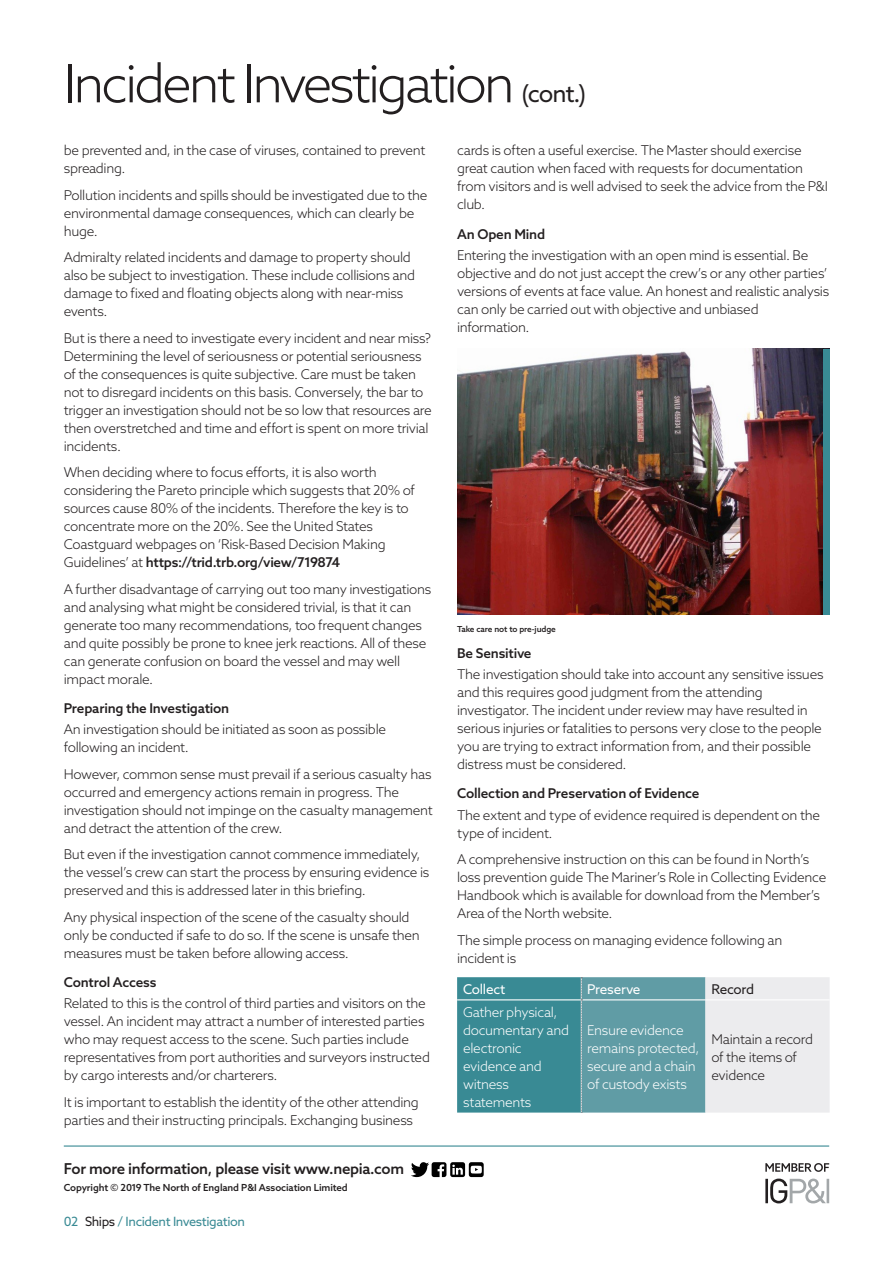
<style>
.page{position:relative;width:893px;height:1263px;background:#fff}
.page>*{position:absolute;margin:0;border:0;box-sizing:border-box;transform-origin:0 0}
.NORTH_-_Title{font:300 52.5px "Azo Sans";letter-spacing:-.06em;color:#231f20}
.NORTH_-_Footer{font:500 15px "Azo Sans";letter-spacing:-.02em;color:#231f20}
.NORTH_-_Body_2{font:300 13.5px/18px "Azo Sans";letter-spacing:-.025em;color:#231f20}
.NORTH_-_Body_2-2{font:300 13.5px/18px "Azo Sans";letter-spacing:-.025em;color:#fff}
.NORTH_-_Sub_Sub_Head{font:500 13.5px "Azo Sans";letter-spacing:-.015em;color:#231f20}
.NORTH_-_Body_2-3{font:13.5px "Azo Sans";letter-spacing:-.02em;color:#fff}
.NORTH_-_Body_2-4{font:13.5px "Azo Sans";letter-spacing:-.025em;color:#231f20}
.NORTH_-_Navigation{font:12.75px "Azo Sans";letter-spacing:-.03em;color:#398a94}
.NORTH_-_Footer-2{font:500 9.75px "Azo Sans";letter-spacing:-.01em;color:#231f20}
.NORTH_-_Copyright{font:500 8.25px "Azo Sans";letter-spacing:-.01em;color:#231f20}
.s1{font-weight:400;font-size:24px}
.s2{font-weight:500}
.s3{color:#231f20}
</style>
<div class="page">
<svg style="left:457px;top:977px;width:373px;height:136px;background:#83b2b8"></svg>
<hr style="left:64px;top:1145px;width:765px;height:1px;background:#398a94">
<svg style="left:411px;top:1162px;width:73px;height:15px"></svg>
<svg style="left:765px;top:1178px;width:64px;height:25px"></svg>
<svg style="left:765px;top:1163px;width:64px;height:9px"></svg>
<img style="left:457px;top:349px;width:366px;height:265px">
<div style="left:823px;top:349px;width:6px;height:265px;background:#398a94"></div>
<p class="NORTH_-_Title" style="left:64px;top:49px;width:524px">Incident Investigation <span class="s1">(cont.)</span></p>
<p class="NORTH_-_Body_2" style="left:64px;top:141px;width:363px">be prevented and, in the case of viruses, contained to prevent spreading.</p>
<p class="NORTH_-_Body_2" style="left:64px;top:186px;width:365px">Pollution incidents and spills should be investigated due to the environmental damage consequences, which can clearly be huge.</p>
<p class="NORTH_-_Body_2" style="left:64px;top:248px;width:353px">Admiralty related incidents and damage to property should also be subject to investigation. These include collisions and damage to fixed and floating objects along with near-miss events.</p>
<p class="NORTH_-_Body_2" style="left:64px;top:329px;width:370px">But is there a need to investigate every incident and near miss?<br>Determining the level of seriousness or potential seriousness of the consequences is quite subjective. Care must be taken not to disregard incidents on this basis. Conversely, the bar to trigger an investigation should not be so low that resources are then overstretched and time and effort is spent on more trivial incidents.</p>
<p class="NORTH_-_Body_2" style="left:64px;top:463px;width:353px">When deciding where to focus efforts, it is also worth considering the Pareto principle which suggests that 20% of sources cause 80% of the incidents. Therefore the key is to concentrate more on the 20%. See the United States Coastguard webpages on ‘Risk-Based Decision Making Guidelines’ at <span class="s2">https://trid.trb.org/view/719874</span></p>
<p class="NORTH_-_Body_2" style="left:64px;top:580px;width:369px">A further disadvantage of carrying out too many investigations and analysing what might be considered trivial, is that it can generate too many recommendations, too frequent changes and quite possibly be prone to knee jerk reactions. All of these can generate confusion on board the vessel and may well impact morale.</p>
<p class="NORTH_-_Sub_Sub_Head" style="left:64px;top:699px;width:167px">Preparing the Investigation</p>
<p class="NORTH_-_Body_2" style="left:64px;top:720px;width:324px">An investigation should be initiated as soon as possible following an incident.</p>
<p class="NORTH_-_Body_2" style="left:64px;top:765px;width:370px">However, common sense must prevail if a serious casualty has occurred and emergency actions remain in progress. The investigation should not impinge on the casualty management and detract the attention of the crew.</p>
<p class="NORTH_-_Body_2" style="left:64px;top:845px;width:367px">But even if the investigation cannot commence immediately, the vessel’s crew can start the process by ensuring evidence is preserved and this is addressed later in this briefing.</p>
<p class="NORTH_-_Body_2" style="left:64px;top:908px;width:357px">Any physical inspection of the scene of the casualty should only be conducted if safe to do so. If the scene is unsafe then measures must be taken before allowing access.</p>
<p class="NORTH_-_Sub_Sub_Head" style="left:64px;top:973px;width:94px">Control Access</p>
<p class="NORTH_-_Body_2" style="left:64px;top:994px;width:368px">Related to this is the control of third parties and visitors on the vessel. An incident may attract a number of interested parties who may request access to the scene. Such parties include representatives from port authorities and surveyors instructed by cargo interests and/or charterers.</p>
<p class="NORTH_-_Body_2" style="left:64px;top:1093px;width:357px">It is important to establish the identity of the other attending parties and their instructing principals. Exchanging business</p>
<p class="NORTH_-_Footer" style="left:64px;top:1159px;width:342px">For more information, please visit www.nepia.com</p>
<p class="NORTH_-_Footer-2" style="left:64px;top:1181px;width:286px">Copyright © 2019 The North of England P&amp;I Association Limited</p>
<p class="NORTH_-_Navigation" style="left:64px;top:1213px;width:183px">02 <span class="s3">Ships</span> / Incident Investigation</p>
<p class="NORTH_-_Body_2" style="left:457px;top:141px;width:372px">cards is often a useful exercise. The Master should exercise great caution when faced with requests for documentation from visitors and is well advised to seek the advice from the P&amp;I club.</p>
<p class="NORTH_-_Sub_Sub_Head" style="left:457px;top:225px;width:90px">An Open Mind</p>
<p class="NORTH_-_Body_2" style="left:457px;top:246px;width:374px">Entering the investigation with an open mind is essential. Be objective and do not just accept the crew’s or any other parties’ versions of events at face value. An honest and realistic analysis can only be carried out with objective and unbiased information.</p>
<p class="NORTH_-_Copyright" style="left:457px;top:623px;width:100px">Take care not to pre-judge</p>
<p class="NORTH_-_Sub_Sub_Head" style="left:457px;top:644px;width:76px">Be Sensitive</p>
<p class="NORTH_-_Body_2" style="left:457px;top:665px;width:368px">The investigation should take into account any sensitive issues and this requires good judgment from the attending investigator. The incident under review may have resulted in serious injuries or fatalities to persons very close to the people you are trying to extract information from, and their possible distress must be considered.</p>
<p class="NORTH_-_Sub_Sub_Head" style="left:457px;top:785px;width:244px">Collection and Preservation of Evidence</p>
<p class="NORTH_-_Body_2" style="left:457px;top:806px;width:364px">The extent and type of evidence required is dependent on the type of incident.</p>
<p class="NORTH_-_Body_2" style="left:457px;top:850px;width:371px">A comprehensive instruction on this can be found in North’s loss prevention guide The Mariner’s Role in Collecting Evidence Handbook which is available for download from the Member’s Area of the North website.</p>
<p class="NORTH_-_Body_2" style="left:457px;top:931px;width:327px">The simple process on managing evidence following an incident is</p>
<p class="NORTH_-_Body_2-3" style="left:463px;top:980px;width:44px">Collect</p>
<p class="NORTH_-_Body_2-3" style="left:587px;top:980px;width:55px">Preserve</p>
<p class="NORTH_-_Body_2-4" style="left:711px;top:980px;width:44px">Record</p>
<p class="NORTH_-_Body_2-2" style="left:463px;top:1002px;width:107px">Gather physical, documentary and electronic evidence and witness statements</p>
<p class="NORTH_-_Body_2-2" style="left:587px;top:1020px;width:114px">Ensure evidence remains protected, secure and a chain of custody exists</p>
<p class="NORTH_-_Body_2" style="left:711px;top:1029px;width:103px">Maintain a record of the items of evidence</p>
</div>
